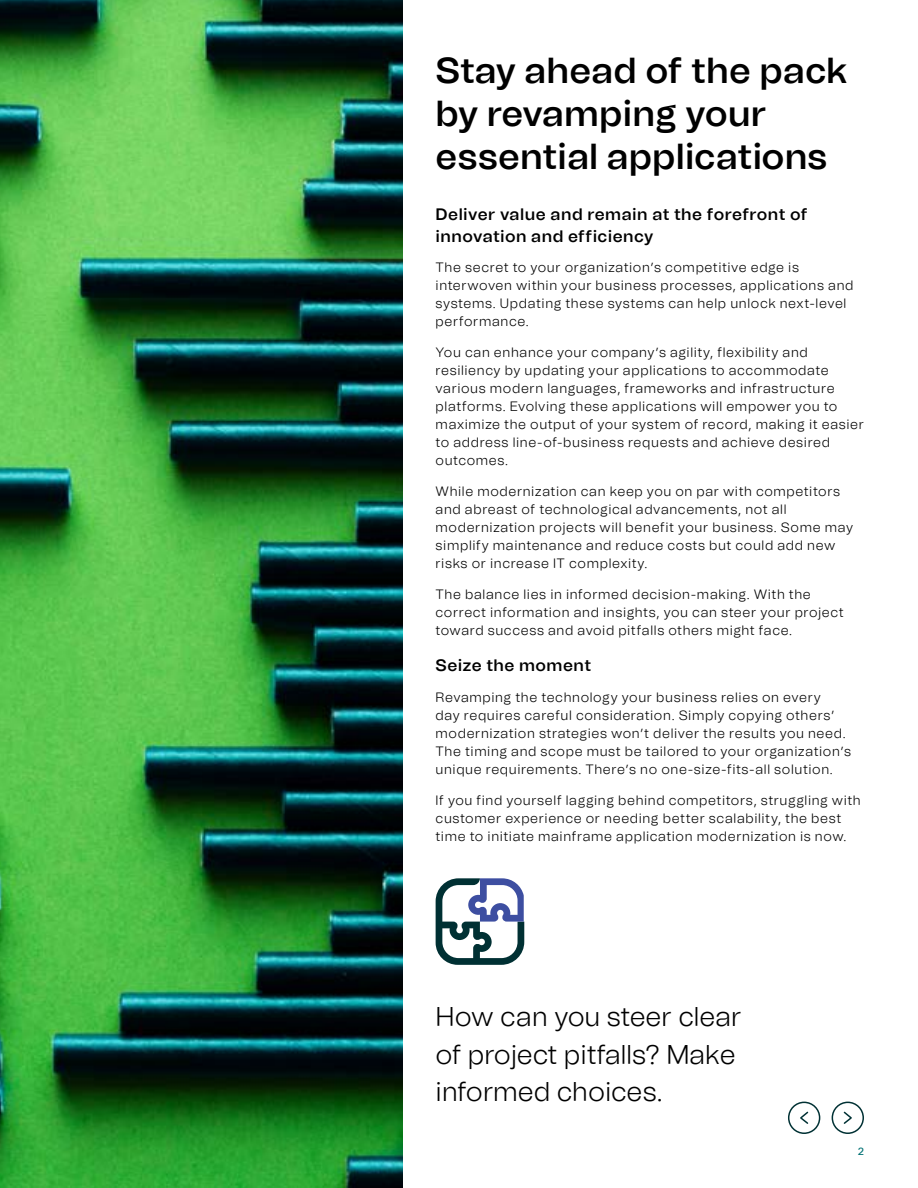
<style>
.page{position:relative;width:918px;height:1188px;background:#fff}
.page>*{position:absolute;margin:0;border:0;box-sizing:border-box;transform-origin:0 0}
.t1{font:600 36px/43.2px "Tomato Grotesk";color:#000}
.t2{font:300 27px/37.5px "Tomato Grotesk";color:#000}
.t3{font:600 16.5px/21.6px "Tomato Grotesk";letter-spacing:.025em;color:#000}
.t4{font:300 13.5px/18px "Tomato Grotesk";letter-spacing:.045em;color:#000}
.t5{font:500 10.5px "Tomato Grotesk";color:#007173}
</style>
<div class="page">
<svg style="left:436px;top:878px;width:88px;height:87px"></svg>
<div style="left:788px;top:1102px;width:32px;height:32px;border:2px solid #003134;border-radius:50%"></div>
<svg style="left:800px;top:1111px;width:9px;height:13px"></svg>
<div style="left:832px;top:1102px;width:32px;height:32px;border:2px solid #003134;border-radius:50%"></div>
<svg style="left:843px;top:1111px;width:9px;height:13px"></svg>
<img style="left:0;top:0;width:403px;height:1188px">
<h1 class="t1" style="left:436px;top:47px;width:413px">Stay ahead of the pack by revamping your essential applications</h1>
<p class="t3" style="left:436px;top:203px;width:374px">Deliver value and remain at the forefront of innovation and efficiency</p>
<p class="t4" style="left:436px;top:259px;width:419px">The secret to your organization’s competitive edge is interwoven within your business processes, applications and systems. Updating these systems can help unlock next-level performance.</p>
<p class="t4" style="left:436px;top:343px;width:430px">You can enhance your company’s agility, flexibility and resiliency by updating your applications to accommodate various modern languages, frameworks and infrastructure platforms. Evolving these applications will empower you to maximize the output of your system of record, making it easier to address line-of-business requests and achieve desired outcomes.</p>
<p class="t4" style="left:436px;top:482px;width:419px">While modernization can keep you on par with competitors and abreast of technological advancements, not all modernization projects will benefit your business. Some may simplify maintenance and reduce costs but could add new risks or increase IT complexity.</p>
<p class="t4" style="left:436px;top:585px;width:410px">The balance lies in informed decision-making. With the correct information and insights, you can steer your project toward success and avoid pitfalls others might face.</p>
<p class="t3" style="left:436px;top:654px;width:157px">Seize the moment</p>
<p class="t4" style="left:436px;top:688px;width:417px">Revamping the technology your business relies on every<br>day requires careful consideration. Simply copying others’ modernization strategies won’t deliver the results you need.<br>The timing and scope must be tailored to your organization’s unique requirements. There’s no one-size-fits-all solution.</p>
<p class="t4" style="left:436px;top:791px;width:427px">If you find yourself lagging behind competitors, struggling with customer experience or needing better scalability, the best time to initiate mainframe application modernization is now.</p>
<h2 class="t2" style="left:436px;top:998px;width:307px">How can you steer clear of project pitfalls? Make informed choices.</h2>
<p class="t5" style="left:858px;top:1144px;width:8px">2</p>
</div>
